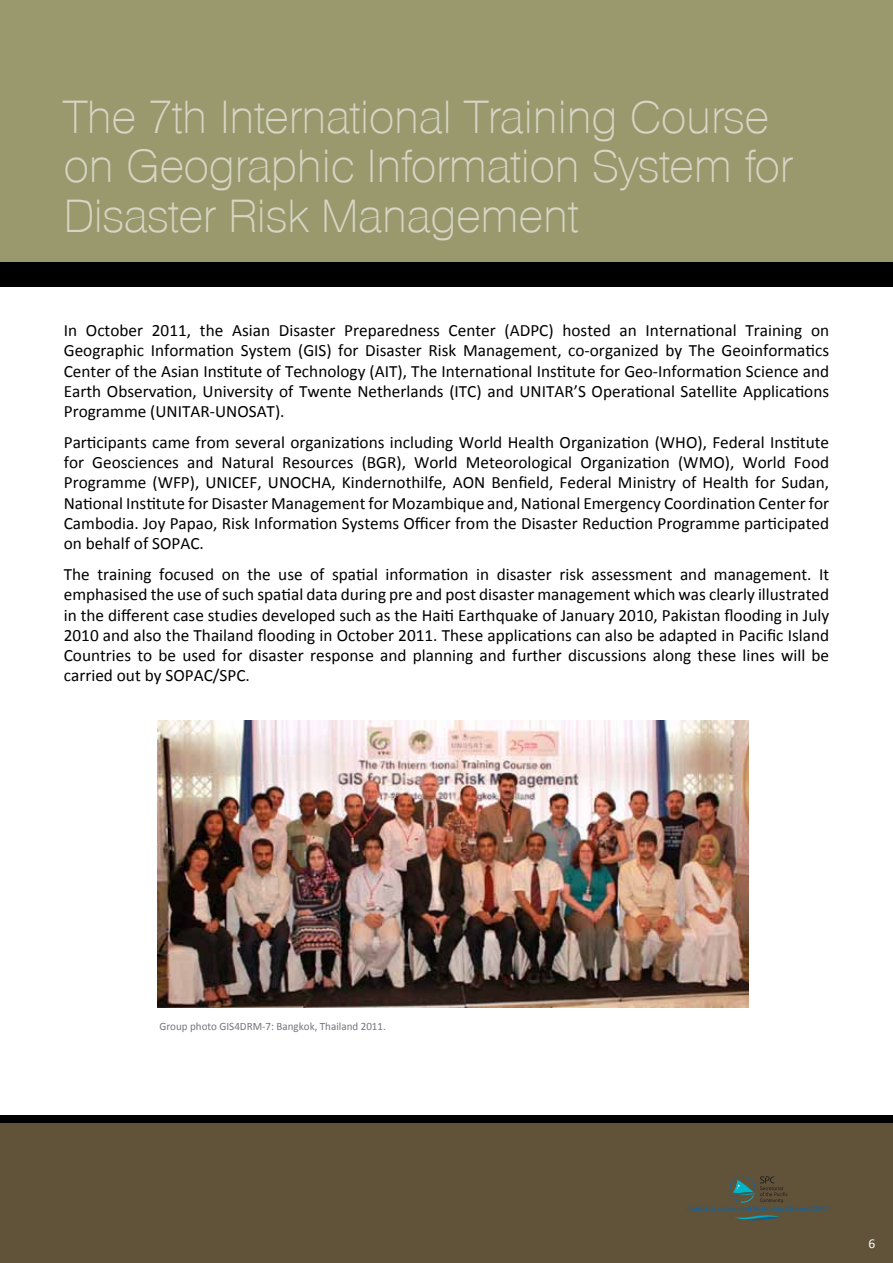
<style>
.page{position:relative;width:893px;height:1263px;background:#fff}
.page>*{position:absolute;margin:0;border:0;box-sizing:border-box;transform-origin:0 0}
.t1{font:200 45px/49.5px "Olympia";color:#d7d6c5}
.t2{font:17.25px/20.2px "Calibri";color:#000;text-align:justify}
.t3{font:13.5px "Calibri";color:#fff}
.t4{font:11.25px "Calibri";color:#73757b}
</style>
<div class="page">
<div style="left:0;top:0;width:893px;height:264px;background:#9a996e"></div>
<div style="left:0;top:1121px;width:893px;height:142px;background:#61523a"></div>
<div style="left:0;top:262px;width:893px;height:25px;background:#000"></div>
<div style="left:0;top:1115px;width:893px;height:8px;background:#000"></div>
<svg style="left:687px;top:1176px;width:143px;height:45px"></svg>
<img style="left:157px;top:721px;width:591px;height:287px">
<h1 class="t1" style="left:64px;top:92px;width:730px">The 7th International Training Course on Geographic Information System for<br>Disaster Risk Management</h1>
<p class="t2" style="left:64px;top:319px;width:767px">In October 2011, the Asian Disaster Preparedness Center (ADPC) hosted an International Training on Geographic Information System (GIS) for Disaster Risk Management, co-organized by The Geoinformatics Center of the Asian Institute of Technology (AIT), The International Institute for Geo-Information Science and Earth Observation, University of Twente Netherlands (ITC) and UNITAR’S Operational Satellite Applications Programme (UNITAR-UNOSAT).</p>
<p class="t2" style="left:64px;top:431px;width:767px">Participants came from several organizations including World Health Organization (WHO), Federal Institute for Geosciences and Natural Resources (BGR), World Meteorological Organization (WMO), World Food Programme (WFP), UNICEF, UNOCHA, Kindernothilfe, AON Benfield, Federal Ministry of Health for Sudan, National Institute for Disaster Management for Mozambique and, National Emergency Coordination Center for Cambodia. Joy Papao, Risk Information Systems Officer from the Disaster Reduction Programme participated on behalf of SOPAC.</p>
<p class="t2" style="left:64px;top:563px;width:767px">The training focused on the use of spatial information in disaster risk assessment and management. It emphasised the use of such spatial data during pre and post disaster management which was clearly illustrated in the different case studies developed such as the Haiti Earthquake of January 2010, Pakistan flooding in July 2010 and also the Thailand flooding in October 2011. These applications can also be adapted in Pacific Island Countries to be used for disaster response and planning and further discussions along these lines will be carried out by SOPAC/SPC.</p>
<p class="t4" style="left:159px;top:1019px;width:228px">Group photo GIS4DRM-7: Bangkok, Thailand 2011.</p>
<p class="t3" style="left:869px;top:1235px;width:8px">6</p>
</div>
